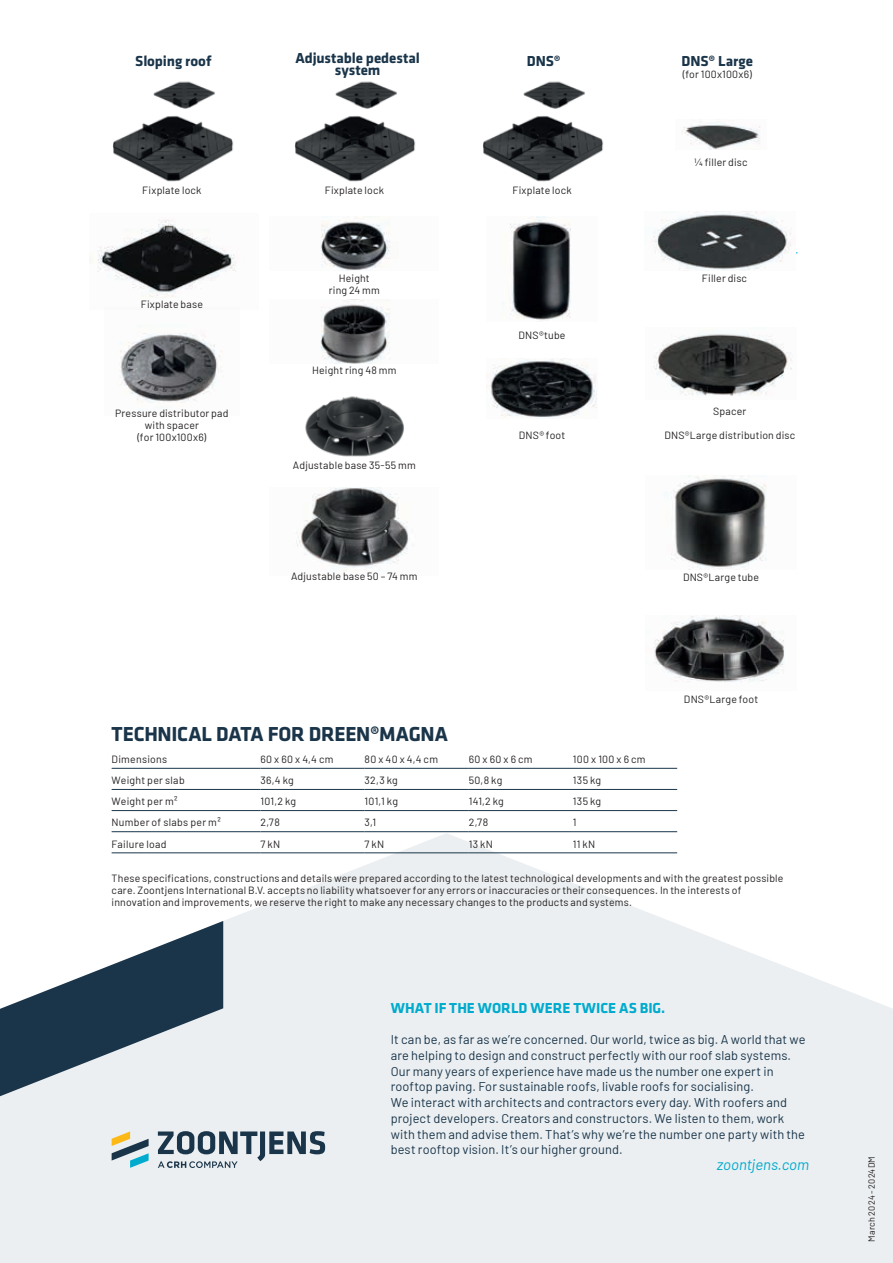
<style>
.page{position:relative;width:893px;height:1263px;background:#fff}
.page>*{position:absolute;margin:0;border:0;box-sizing:border-box;transform-origin:0 0}
.t1{font:700 21px "Klavika";letter-spacing:-.015em;color:#1a354a}
.t2{font:700 15px "Klavika";letter-spacing:-.005em;color:#1a354a}
.t3{font:700 15px "Klavika";letter-spacing:.005em;color:#00abcd}
.t4{font:italic 15px "Barlow";color:#00abcd}
.t5{font:12.75px/15.8px "Barlow";letter-spacing:.01em;color:#1a354a}
.t6{font:10.5px/12px "Barlow";letter-spacing:.02em;color:#231f20;text-align:center}
.t7{font:9px "Barlow";letter-spacing:.025em;color:#231f20}
</style>
<div class="page">
<svg style="left:0;top:833px;width:893px;height:430px;fill:#ebeff1"></svg>
<svg style="left:158px;top:1131px;width:167px;height:37px;background:#9ca9b2"></svg>
<svg style="left:112px;top:1131px;width:37px;height:37px"></svg>
<svg style="left:0;top:921px;width:223px;height:175px"></svg>
<hr style="left:112px;top:768px;width:148px;height:1px;background:#1a354a">
<hr style="left:260px;top:768px;width:105px;height:1px;background:#1a354a">
<hr style="left:365px;top:768px;width:104px;height:1px;background:#1a354a">
<hr style="left:469px;top:768px;width:104px;height:1px;background:#1a354a">
<hr style="left:573px;top:768px;width:104px;height:1px;background:#1a354a">
<hr style="left:112px;top:789px;width:148px;height:1px;background:#1a354a">
<hr style="left:260px;top:789px;width:105px;height:1px;background:#1a354a">
<hr style="left:365px;top:789px;width:104px;height:1px;background:#1a354a">
<hr style="left:469px;top:789px;width:104px;height:1px;background:#1a354a">
<hr style="left:573px;top:789px;width:104px;height:1px;background:#1a354a">
<hr style="left:112px;top:810px;width:148px;height:1px;background:#1a354a">
<hr style="left:260px;top:810px;width:105px;height:1px;background:#1a354a">
<hr style="left:365px;top:810px;width:104px;height:1px;background:#1a354a">
<hr style="left:469px;top:810px;width:104px;height:1px;background:#1a354a">
<hr style="left:573px;top:810px;width:104px;height:1px;background:#1a354a">
<hr style="left:112px;top:831px;width:148px;height:1px;background:#1a354a">
<hr style="left:260px;top:831px;width:105px;height:1px;background:#1a354a">
<hr style="left:365px;top:831px;width:104px;height:1px;background:#1a354a">
<hr style="left:469px;top:831px;width:104px;height:1px;background:#1a354a">
<hr style="left:573px;top:831px;width:104px;height:1px;background:#1a354a">
<hr style="left:112px;top:852px;width:148px;height:1px;background:#1a354a">
<hr style="left:260px;top:852px;width:105px;height:1px;background:#1a354a">
<hr style="left:365px;top:852px;width:104px;height:1px;background:#1a354a">
<hr style="left:469px;top:852px;width:104px;height:1px;background:#1a354a">
<hr style="left:573px;top:852px;width:104px;height:1px;background:#1a354a">
<img style="left:90px;top:220px;width:146px;height:78px">
<img style="left:113px;top:81px;width:121px;height:101px">
<img style="left:295px;top:81px;width:121px;height:101px">
<img style="left:483px;top:81px;width:121px;height:101px">
<img style="left:120px;top:333px;width:102px;height:70px">
<img style="left:296px;top:487px;width:113px;height:85px">
<img style="left:320px;top:217px;width:71px;height:54px">
<img style="left:305px;top:396px;width:99px;height:61px">
<img style="left:510px;top:217px;width:61px;height:104px">
<img style="left:654px;top:615px;width:130px;height:67px">
<img style="left:671px;top:476px;width:96px;height:94px">
<img style="left:654px;top:212px;width:137px;height:58px">
<img style="left:682px;top:121px;width:78px;height:29px">
<img style="left:490px;top:358px;width:107px;height:59px">
<img style="left:320px;top:300px;width:70px;height:63px">
<img style="left:654px;top:334px;width:138px;height:62px">
<h2 class="t2" style="left:135px;top:53px;width:78px">Sloping roof</h2>
<h2 class="t2" style="left:295px;top:50px;width:126px">Adjustable pedestal</h2>
<h2 class="t2" style="left:527px;top:53px;width:35px">DNS®</h2>
<h2 class="t2" style="left:335px;top:62px;width:47px">system</h2>
<h2 class="t2" style="left:682px;top:53px;width:73px">DNS® Large</h2>
<p class="t6" style="left:683px;top:68px;width:71px">(for 100x100x6)</p>
<p class="t6" style="left:695px;top:155px;width:54px">¼ filler disc</p>
<p class="t6" style="left:142px;top:183px;width:61px">Fixplate lock</p>
<p class="t6" style="left:325px;top:183px;width:61px">Fixplate lock</p>
<p class="t6" style="left:512px;top:183px;width:61px">Fixplate lock</p>
<p class="t6" style="left:329px;top:271px;width:52px">Height ring 24 mm</p>
<p class="t6" style="left:702px;top:271px;width:47px">Filler disc</p>
<p class="t6" style="left:141px;top:298px;width:64px">Fixplate base</p>
<p class="t6" style="left:518px;top:328px;width:49px">DNS®tube</p>
<p class="t6" style="left:312px;top:363px;width:86px">Height ring 48 mm</p>
<p class="t6" style="left:115px;top:407px;width:115px">Pressure distributor pad with spacer<br>(for 100x100x6)</p>
<p class="t6" style="left:519px;top:429px;width:48px">DNS® foot</p>
<p class="t6" style="left:713px;top:404px;width:35px">Spacer</p>
<p class="t6" style="left:664px;top:428px;width:132px">DNS®Large distribution disc</p>
<p class="t6" style="left:293px;top:458px;width:124px">Adjustable base 35-55 mm</p>
<p class="t6" style="left:291px;top:569px;width:128px">Adjustable base 50 – 74 mm</p>
<p class="t6" style="left:683px;top:571px;width:78px">DNS®Large tube</p>
<h1 class="t1" style="left:112px;top:722px;width:338px">TECHNICAL DATA FOR DREEN®MAGNA</h1>
<p class="t6" style="left:112px;top:752px;width:57px">Dimensions</p>
<p class="t6" style="left:260px;top:752px;width:75px">60 x 60 x 4,4 cm</p>
<p class="t6" style="left:365px;top:752px;width:75px">80 x 40 x 4,4 cm</p>
<p class="t6" style="left:469px;top:752px;width:65px">60 x 60 x 6 cm</p>
<p class="t6" style="left:573px;top:752px;width:74px">100 x 100 x 6 cm</p>
<p class="t6" style="left:112px;top:773px;width:75px">Weight per slab</p>
<p class="t6" style="left:260px;top:773px;width:35px">36,4 kg</p>
<p class="t6" style="left:365px;top:773px;width:35px">32,3 kg</p>
<p class="t6" style="left:469px;top:773px;width:35px">50,8 kg</p>
<p class="t6" style="left:573px;top:773px;width:30px">135 kg</p>
<p class="t6" style="left:112px;top:795px;width:68px">Weight per m²</p>
<p class="t6" style="left:260px;top:795px;width:37px">101,2 kg</p>
<p class="t6" style="left:365px;top:795px;width:35px">101,1 kg</p>
<p class="t6" style="left:469px;top:795px;width:37px">141,2 kg</p>
<p class="t6" style="left:573px;top:795px;width:30px">135 kg</p>
<p class="t6" style="left:112px;top:816px;width:111px">Number of slabs per m²</p>
<p class="t6" style="left:260px;top:816px;width:21px">2,78</p>
<p class="t6" style="left:365px;top:816px;width:13px">3,1</p>
<p class="t6" style="left:469px;top:816px;width:21px">2,78</p>
<p class="t6" style="left:573px;top:816px;width:5px">1</p>
<p class="t6" style="left:112px;top:837px;width:57px">Failure load</p>
<p class="t6" style="left:260px;top:837px;width:21px">7 kN</p>
<p class="t6" style="left:365px;top:837px;width:21px">7 kN</p>
<p class="t6" style="left:469px;top:837px;width:26px">13 kN</p>
<p class="t6" style="left:573px;top:837px;width:24px">11 kN</p>
<p class="t6" style="left:684px;top:692px;width:76px">DNS®Large foot</p>
<p class="t6" style="left:112px;top:872px;width:673px;text-align:left">These specifications, constructions and details were prepared according to the latest technological developments and with the greatest possible care. Zoontjens International B.V. accepts no liability whatsoever for any errors or inaccuracies or their consequences. In the interests of innovation and improvements, we reserve the right to make any necessary changes to the products and systems.</p>
<h2 class="t3" style="left:391px;top:999px;width:276px">WHAT IF THE WORLD WERE TWICE AS BIG.</h2>
<p class="t5" style="left:391px;top:1031px;width:416px">It can be, as far as we’re concerned. Our world, twice as big. A world that we are helping to design and construct perfectly with our roof slab systems.<br>Our many years of experience have made us the number one expert in rooftop paving. For sustainable roofs, livable roofs for socialising.<br>We interact with architects and contractors every day. With roofers and project developers. Creators and constructors. We listen to them, work with them and advise them. That’s why we’re the number one party with the best rooftop vision. It’s our higher ground.</p>
<h2 class="t4" style="left:717px;top:1154px;width:94px">zoontjens.com</h2>
<p class="t7" style="left:865px;top:1242px;width:87px;rotate:-90deg">March 2024 - 2024DM</p>
</div>
